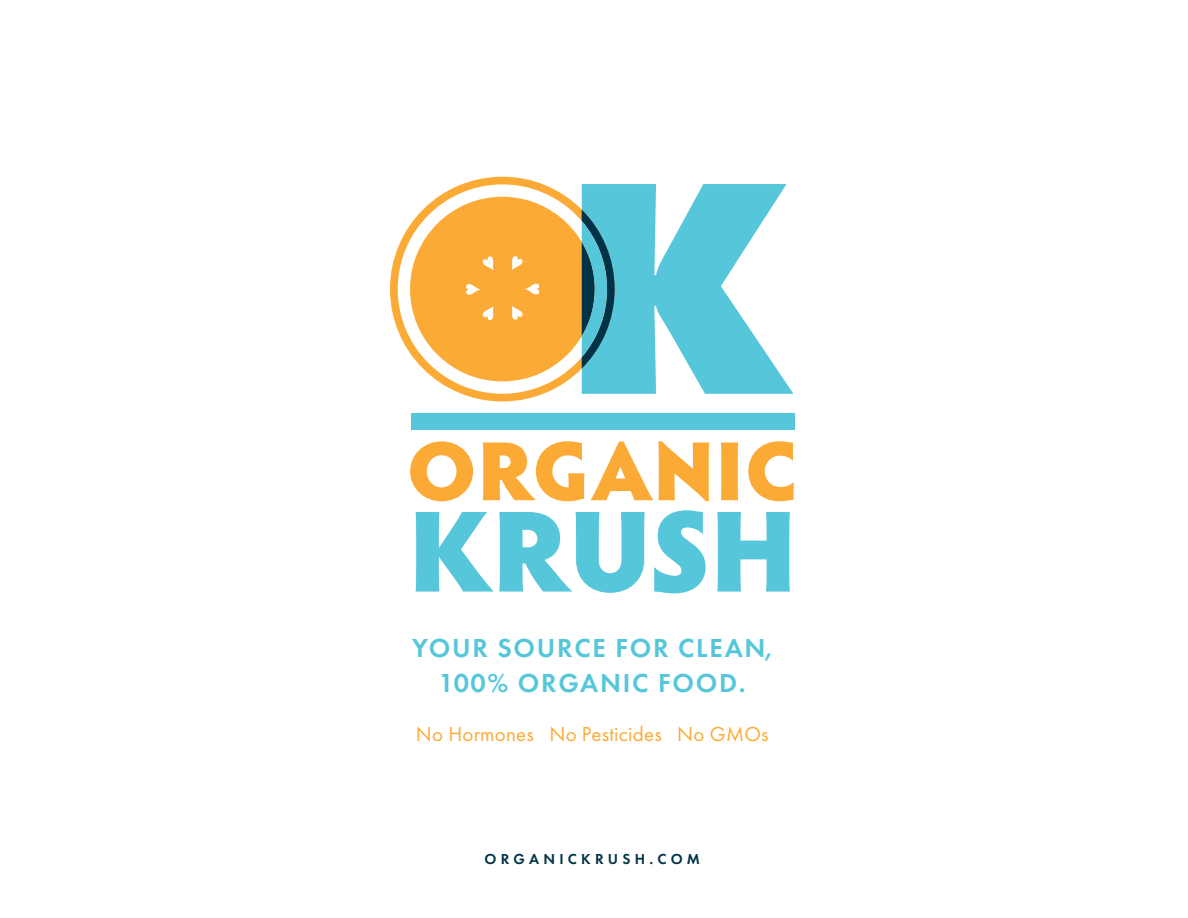
<style>
.page{position:relative;width:1188px;height:918px;background:#fff}
.page>*{position:absolute;margin:0;border:0;box-sizing:border-box;transform-origin:0 0}
.t1{font:600 27px/34.5px "Futura PT";letter-spacing:.065em;color:#56c7da;text-align:center}
.t2{font:21px "Futura PT";letter-spacing:.01em;color:#fbaa36}
.t3{font:600 15px "Futura PT";letter-spacing:.285em;color:#003347}
</style>
<div class="page">
<svg style="left:410px;top:441px;width:63px;height:60px"></svg>
<svg style="left:483px;top:441px;width:101px;height:60px"></svg>
<svg style="left:591px;top:441px;width:118px;height:60px"></svg>
<svg style="left:721px;top:442px;width:17px;height:58px"></svg>
<svg style="left:748px;top:441px;width:46px;height:60px"></svg>
<svg style="left:416px;top:512px;width:229px;height:81px"></svg>
<svg style="left:654px;top:510px;width:52px;height:83px"></svg>
<svg style="left:717px;top:512px;width:73px;height:80px"></svg>
<div style="left:411px;top:413px;width:383px;height:16px;background:#56c7da"></div>
<div style="left:390px;top:177px;width:225px;height:224px;background:#fbaa36;border-radius:50%"></div>
<svg style="left:398px;top:184px;width:184px;height:210px"></svg>
<svg style="left:512px;top:256px;width:11px;height:14px"></svg>
<svg style="left:525px;top:284px;width:14px;height:10px"></svg>
<svg style="left:512px;top:305px;width:11px;height:15px"></svg>
<svg style="left:482px;top:256px;width:12px;height:15px"></svg>
<svg style="left:466px;top:284px;width:15px;height:11px"></svg>
<svg style="left:482px;top:306px;width:12px;height:14px"></svg>
<svg style="left:582px;top:184px;width:211px;height:210px;fill:#56c7da"></svg>
<svg style="left:582px;top:210px;width:33px;height:159px;background:#378ea0"></svg>
<p class="t1" style="left:412px;top:630px;width:362px">YOUR SOURCE FOR CLEAN,<br>100% ORGANIC FOOD.</p>
<p class="t2" style="left:416px;top:721px;width:354px">No Hormones No Pesticides No GMOs</p>
<p class="t3" style="left:484px;top:850px;width:217px">ORGANICKRUSH.COM</p>
</div>
